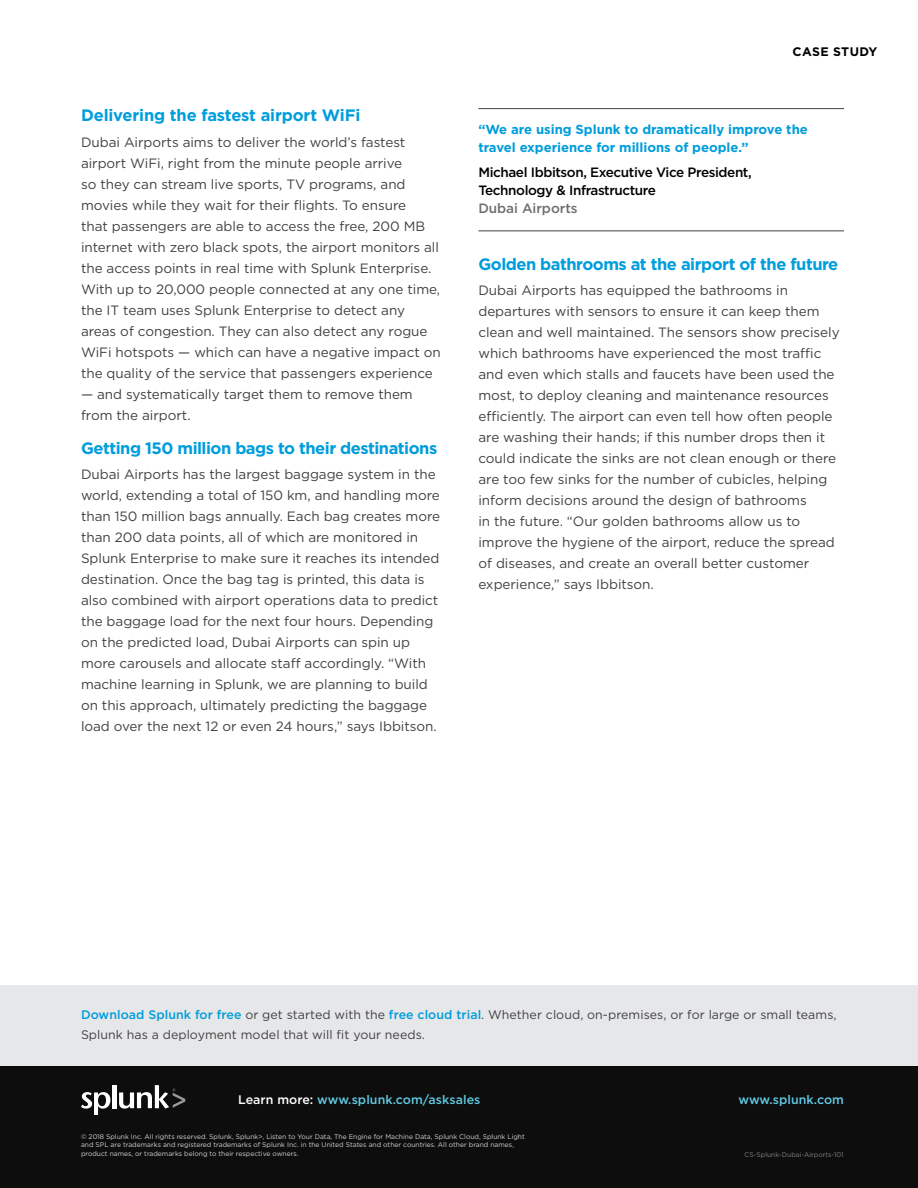
<style>
.page{position:relative;width:918px;height:1188px;background:#fff}
.page>*{position:absolute;margin:0;border:0;box-sizing:border-box;transform-origin:0 0}
.Blue_Subheads{font:700 16.5px "Gotham";letter-spacing:-.03em;color:#009ddc}
.Blue_Subheads-2{font:700 16.5px "Gotham";letter-spacing:-.01em;color:#009ddc}
.Body_Text{font:13.5px/21px "Gotham";letter-spacing:-.005em;color:#414042}
.Quote_Job_Title{font:500 13.5px/18px "Gotham";letter-spacing:-.03em;color:#000}
.Quote_Company_Name{font:500 13.5px "Gotham";letter-spacing:-.005em;color:#6d6e71}
.Quote__Small{font:700 13.2px/18.8px "Gotham";letter-spacing:-.005em;color:#009ddc}
.t1{font:500 12.45px "Gotham";letter-spacing:.005em;color:#61cae5}
.t2{font:12.3px/19.5px "Gotham";letter-spacing:.005em;color:#414042}
.t3{font:700 12.3px "Gotham";letter-spacing:.03em;color:#000}
.t4{font:6.75px/8.7px "Gotham";color:#d1d3d4}
.t5{font:6.75px "Gotham";color:#808285}
.s1{font-weight:500;font-size:12.45px;color:#009ddc}
.s2{color:#fff}
</style>
<div class="page">
<div style="left:0;top:986px;width:918px;height:82px;background:#e6e7e8"></div>
<div style="left:0;top:1066px;width:918px;height:122px;background:#0d0d0d"></div>
<svg style="left:81px;top:1092px;width:29px;height:22px"></svg>
<hr style="left:112px;top:1085px;width:4px;height:23px;background:#fff">
<svg style="left:119px;top:1085px;width:66px;height:24px"></svg>
<hr style="left:478px;top:108px;width:366px;height:1px;background:#414042">
<hr style="left:478px;top:230px;width:366px;height:1px;background:#414042">
<p class="Blue_Subheads-2" style="left:81px;top:104px;width:281px">Delivering the fastest airport WiFi</p>
<p class="Body_Text" style="left:81px;top:131px;width:361px">Dubai Airports aims to deliver the world’s fastest airport WiFi, right from the minute people arrive<br>so they can stream live sports, TV programs, and movies while they wait for their flights. To ensure<br>that passengers are able to access the free, 200 MB internet with zero black spots, the airport monitors all the access points in real time with Splunk Enterprise.<br>With up to 20,000 people connected at any one time, the IT team uses Splunk Enterprise to detect any areas of congestion. They can also detect any rogue WiFi hotspots — which can have a negative impact on the quality of the service that passengers experience</p>
<p class="Body_Text" style="left:81px;top:383px;width:333px">— and systematically target them to remove them from the airport.</p>
<p class="Blue_Subheads" style="left:81px;top:437px;width:358px">Getting 150 million bags to their destinations</p>
<p class="Body_Text" style="left:81px;top:464px;width:361px">Dubai Airports has the largest baggage system in the world, extending a total of 150 km, and handling more than 150 million bags annually. Each bag creates more than 200 data points, all of which are monitored in Splunk Enterprise to make sure it reaches its intended destination. Once the bag tag is printed, this data is also combined with airport operations data to predict the baggage load for the next four hours. Depending on the predicted load, Dubai Airports can spin up more carousels and allocate staff accordingly. “With machine learning in Splunk, we are planning to build on this approach, ultimately predicting the baggage load over the next 12 or even 24 hours,” says Ibbitson.</p>
<p class="t3" style="left:793px;top:43px;width:86px">CASE STUDY</p>
<p class="Quote__Small" style="left:478px;top:120px;width:331px">“We are using Splunk to dramatically improve the travel experience for millions of people.”</p>
<p class="Quote_Job_Title" style="left:478px;top:163px;width:275px">Michael Ibbitson, Executive Vice President,<br>Technology &amp; Infrastructure</p>
<p class="Quote_Company_Name" style="left:478px;top:200px;width:101px">Dubai Airports</p>
<p class="Blue_Subheads" style="left:478px;top:253px;width:361px">Golden bathrooms at the airport of the future</p>
<p class="Body_Text" style="left:478px;top:279px;width:363px">Dubai Airports has equipped the bathrooms in departures with sensors to ensure it can keep them clean and well maintained. The sensors show precisely which bathrooms have experienced the most traffic and even which stalls and faucets have been used the most, to deploy cleaning and maintenance resources efficiently. The airport can even tell how often people are washing their hands; if this number drops then it could indicate the sinks are not clean enough or there are too few sinks for the number of cubicles, helping inform decisions around the design of bathrooms<br>in the future. “Our golden bathrooms allow us to improve the hygiene of the airport, reduce the spread of diseases, and create an overall better customer experience,” says Ibbitson.</p>
<p class="t2" style="left:81px;top:1005px;width:757px"><span class="s1">Download Splunk for free</span> or get started with the <span class="s1">free cloud trial</span>. Whether cloud, on-premises, or for large or small teams,<br>Splunk has a deployment model that will fit your needs.</p>
<p class="t1" style="left:238px;top:1091px;width:244px"><span class="s2">Learn more:</span> www.splunk.com/asksales</p>
<p class="t1" style="left:738px;top:1091px;width:107px">www.splunk.com</p>
<p class="t4" style="left:81px;top:1132px;width:445px">© 2018 Splunk Inc. All rights reserved. Splunk, Splunk&gt;, Listen to Your Data, The Engine for Machine Data, Splunk Cloud, Splunk Light and SPL are trademarks and registered trademarks of Splunk Inc. in the United States and other countries. All other brand names, product names, or trademarks belong to their respective owners.</p>
<p class="t5" style="left:745px;top:1150px;width:101px">CS-Splunk-Dubai-Airports-101</p>
</div>
